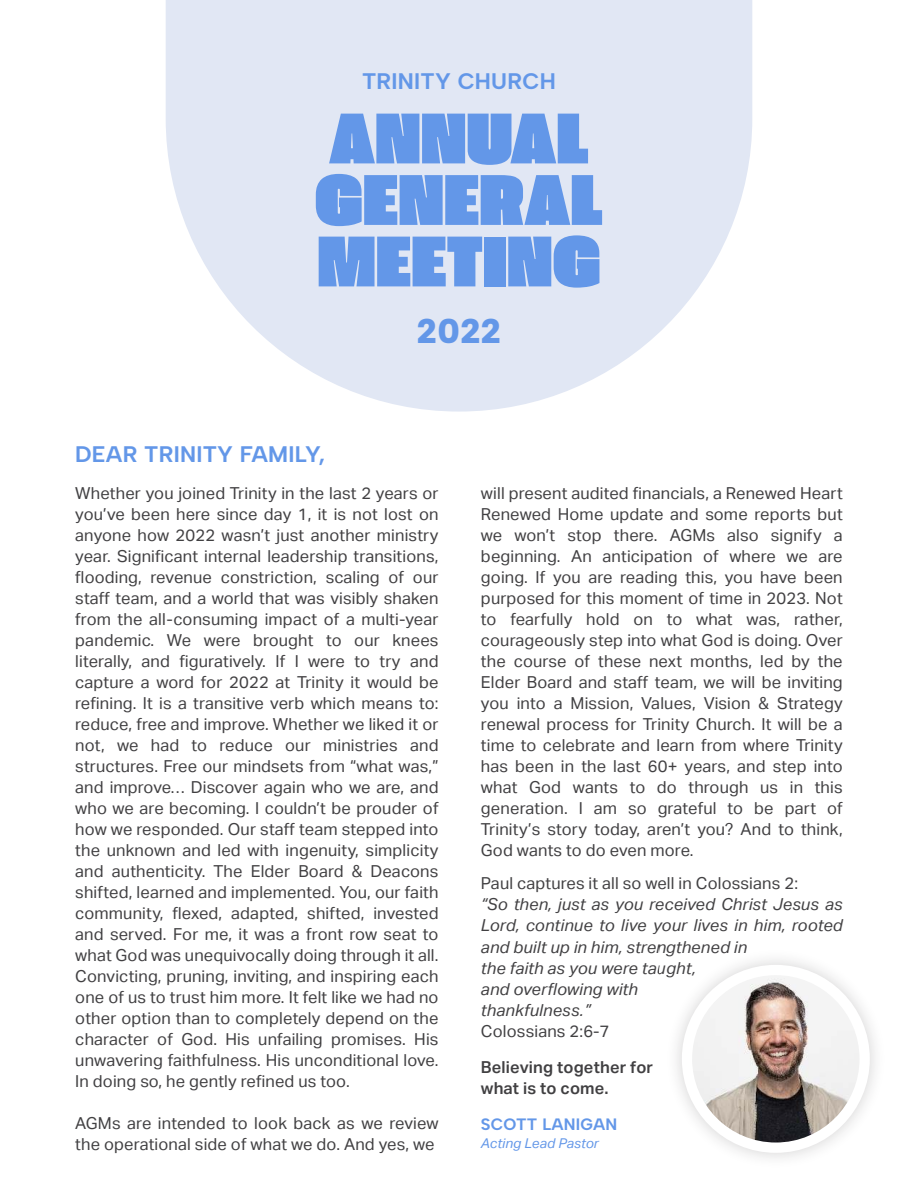
<style>
.page{position:relative;width:918px;height:1188px;background:#fff}
.page>*{position:absolute;margin:0;border:0;box-sizing:border-box;transform-origin:0 0}
.t1{font:75px/61.5px "Extenda 70 Peta";letter-spacing:.01em;color:#6397e8}
.t2{font:34.5px "Albert Sans";color:#6397e8}
.t3{font:22.5px "Albert Sans";letter-spacing:.01em;color:#6397e8}
.t4{font:16.5px/21px "Aktiv Grotesk";letter-spacing:.01em;color:#414042;text-align:justify}
.t5{font:italic 16.5px/21px "Aktiv Grotesk";letter-spacing:.01em;color:#414042}
.t6{font:600 16.5px/21px "Aktiv Grotesk";letter-spacing:.01em;color:#414042}
.t7{font:16.5px "Albert Sans";letter-spacing:.01em;color:#6397e8}
.t8{font:italic 13.5px "Aktiv Grotesk";letter-spacing:.01em;color:#6397e8}
</style>
<div class="page">
<svg style="left:166px;top:0;width:586px;height:412px;fill:#e1e7f4"></svg>
<img style="left:692px;top:975px;width:168px;height:168px;border-radius:84px">
<h3 class="t3" style="left:362px;top:71px;width:195px">TRINITY CHURCH</h3>
<h1 class="t1" style="left:315px;top:107px;width:289px">ANNUAL<br>GENERAL<br>MEETING</h1>
<h3 class="t3" style="left:75px;top:444px;width:251px">DEAR TRINITY FAMILY,</h3>
<h2 class="t2" style="left:417px;top:319px;width:86px">2022</h2>
<p class="t4" style="left:75px;top:484px;width:365px">Whether you joined Trinity in the last 2 years or you’ve been here since day 1, it is not lost on anyone how 2022 wasn’t just another ministry year. Significant internal leadership transitions, flooding, revenue constriction, scaling of our staff team, and a world that was visibly shaken from the all-consuming impact of a multi-year pandemic. We were brought to our knees literally, and figuratively. If I were to try and capture a word for 2022 at Trinity it would be refining. It is a transitive verb which means to: reduce, free and improve. Whether we liked it or not, we had to reduce our ministries and structures. Free our mindsets from “what was,” and improve… Discover again who we are, and who we are becoming. I couldn’t be prouder of how we responded. Our staff team stepped into the unknown and led with ingenuity, simplicity and authenticity. The Elder Board &amp; Deacons shifted, learned and implemented. You, our faith community, flexed, adapted, shifted, invested and served. For me, it was a front row seat to what God was unequivocally doing through it all.<br>Convicting, pruning, inviting, and inspiring each one of us to trust him more. It felt like we had no other option than to completely depend on the character of God. His unfailing promises. His unwavering faithfulness. His unconditional love.<br>In doing so, he gently refined us too.</p>
<p class="t4" style="left:75px;top:1113px;width:365px">AGMs are intended to look back as we review the operational side of what we do. And yes, we</p>
<p class="t4" style="left:481px;top:483px;width:363px">will present audited financials, a Renewed Heart Renewed Home update and some reports but we won’t stop there. AGMs also signify a beginning. An anticipation of where we are going. If you are reading this, you have been purposed for this moment of time in 2023. Not to fearfully hold on to what was, rather, courageously step into what God is doing. Over the course of these next months, led by the Elder Board and staff team, we will be inviting you into a Mission, Values, Vision &amp; Strategy renewal process for Trinity Church. It will be a time to celebrate and learn from where Trinity has been in the last 60+ years, and step into what God wants to do through us in this generation. I am so grateful to be part of Trinity’s story today, aren’t you? And to think, God wants to do even more.</p>
<p class="t4" style="left:481px;top:873px;width:319px">Paul captures it all so well in Colossians 2:</p>
<p class="t5" style="left:481px;top:895px;width:363px">“So then, just as you received Christ Jesus as<br>Lord, continue to live your lives in him, rooted and built up in him, strengthened in<br>the faith as you were taught,<br>and overflowing with<br>thankfulness.”</p>
<p class="t4" style="left:481px;top:1020px;width:130px">Colossians 2:6-7</p>
<p class="t6" style="left:481px;top:1058px;width:174px">Believing together for what is to come.</p>
<p class="t7" style="left:481px;top:1117px;width:138px">SCOTT LANIGAN</p>
<p class="t8" style="left:481px;top:1138px;width:119px">Acting Lead Pastor</p>
</div>
